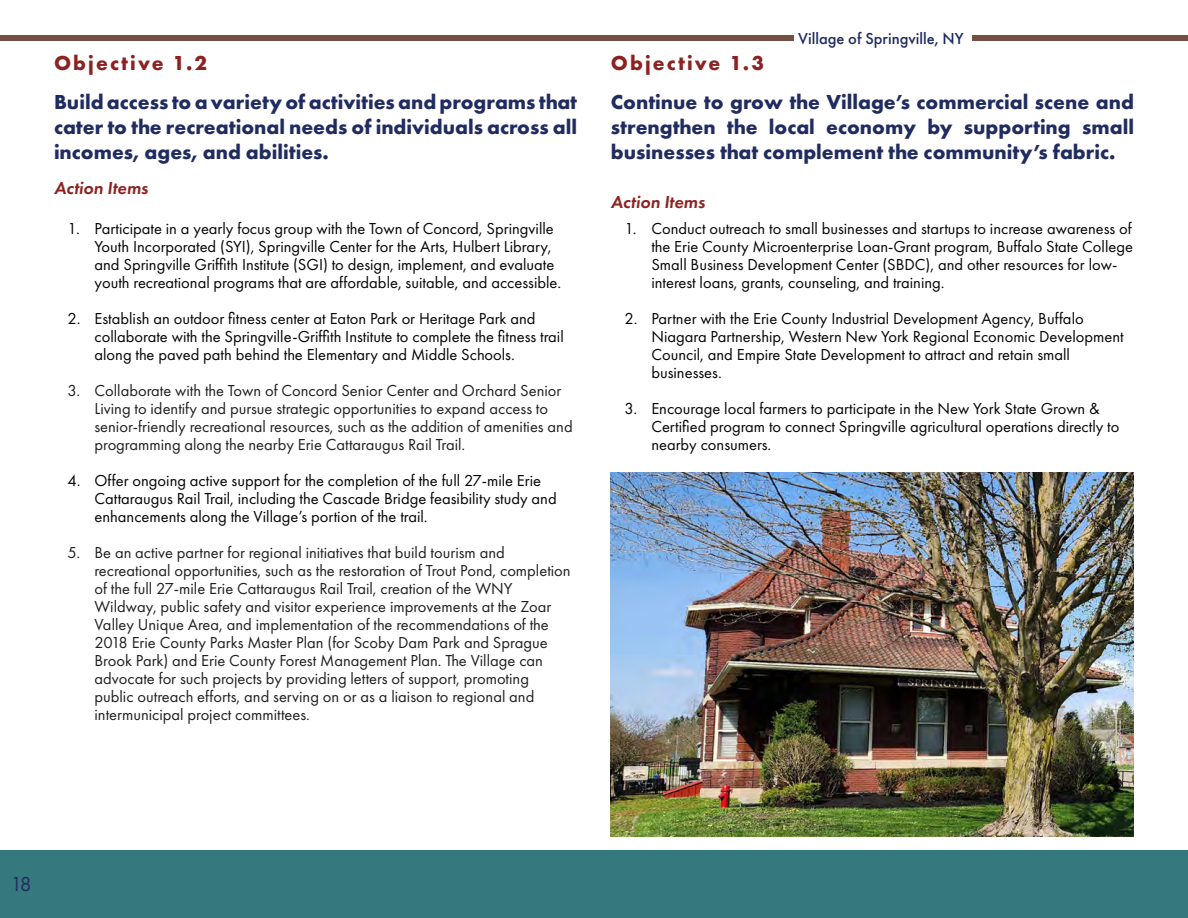
<style>
.page{position:relative;width:1188px;height:918px;background:#fff}
.page>*{position:absolute;margin:0;border:0;box-sizing:border-box;transform-origin:0 0}
.Sub-Header{font:700 21px/25.2px "Futura PT";color:#202c5f;text-align:justify}
.Section_Header__TOC{font:700 21px/25.2px "Futura PT";color:#202c5f;text-align:justify}
.Sub-Header-2{font:700 21px "Futura PT";letter-spacing:.1em;color:#8d2222}
.t1{font:21px "Futura PT";color:#202c5f}
.Sub-Header_2{font:italic 600 18px "Futura PT";color:#8d2222}
.t2{font:16.5px/18px "Futura PT";color:#040503}
.t3{font:16.5px/18px "Futura PT";color:#231f20}
.t4{font:500 16.5px "Futura PT";color:#202c5f}
</style>
<div class="page">
<img style="left:611px;top:472px;width:523px;height:365px">
<div style="left:0;top:36px;width:794px;height:5px;background:#754f44"></div>
<div style="left:973px;top:36px;width:215px;height:5px;background:#754f44"></div>
<div style="left:0;top:850px;width:1188px;height:68px;background:#35787e"></div>
<p class="Sub-Header-2" style="left:54px;top:49px;width:155px">Objective 1.2</p>
<p class="Section_Header__TOC" style="left:54px;top:89px;width:525px">Build access to a variety of activities and programs that cater to the recreational needs of individuals across all incomes, ages, and abilities.</p>
<p class="Sub-Header_2" style="left:54px;top:177px;width:96px">Action Items</p>
<p class="t2" style="left:94px;top:219px;width:468px;text-indent:-27px">1. Participate in a yearly focus group with the Town of Concord, Springville Youth Incorporated (SYI), Springville Center for the Arts, Hulbert Library, and Springville Griffith Institute (SGI) to design, implement, and evaluate youth recreational programs that are affordable, suitable, and accessible.</p>
<p class="t2" style="left:94px;top:309px;width:471px;text-indent:-27px">2. Establish an outdoor fitness center at Eaton Park or Heritage Park and collaborate with the Springville-Griffith Institute to complete the fitness trail along the paved path behind the Elementary and Middle Schools.</p>
<p class="t3" style="left:94px;top:381px;width:480px;text-indent:-27px">3. Collaborate with the Town of Concord Senior Center and Orchard Senior Living to identify and pursue strategic opportunities to expand access to senior-friendly recreational resources, such as the addition of amenities and programming along the nearby Erie Cattaraugus Rail Trail.</p>
<p class="t2" style="left:94px;top:471px;width:464px;text-indent:-27px">4. Offer ongoing active support for the completion of the full 27-mile Erie<br>Cattaraugus Rail Trail, including the Cascade Bridge feasibility study and enhancements along the Village’s portion of the trail.</p>
<p class="t3" style="left:94px;top:543px;width:478px;text-indent:-27px">5. Be an active partner for regional initiatives that build tourism and recreational opportunities, such as the restoration of Trout Pond, completion of the full 27-mile Erie Cattaraugus Rail Trail, creation of the WNY Wildway, public safety and visitor experience improvements at the Zoar Valley Unique Area, and implementation of the recommendations of the 2018 Erie County Parks Master Plan (for Scoby Dam Park and Sprague Brook Park) and Erie County Forest Management Plan. The Village can advocate for such projects by providing letters of support, promoting public outreach efforts, and serving on or as a liaison to regional and intermunicipal project committees.</p>
<p class="t4" style="left:798px;top:28px;width:167px">Village of Springville, NY</p>
<p class="Sub-Header-2" style="left:611px;top:49px;width:155px">Objective 1.3</p>
<p class="Sub-Header" style="left:611px;top:89px;width:525px">Continue to grow the Village’s commercial scene and strengthen the local economy by supporting small businesses that complement the community’s fabric.</p>
<p class="Sub-Header_2" style="left:611px;top:190px;width:96px">Action Items</p>
<p class="t2" style="left:651px;top:219px;width:483px;text-indent:-27px">1. Conduct outreach to small businesses and startups to increase awareness of the Erie County Microenterprise Loan-Grant program, Buffalo State College Small Business Development Center (SBDC), and other resources for low&shy;interest loans, grants, counseling, and training.</p>
<p class="t2" style="left:651px;top:309px;width:474px;text-indent:-27px">2. Partner with the Erie County Industrial Development Agency, Buffalo Niagara Partnership, Western New York Regional Economic Development Council, and Empire State Development to attract and retain small businesses.</p>
<p class="t2" style="left:651px;top:399px;width:470px;text-indent:-27px">3. Encourage local farmers to participate in the New York State Grown &amp;<br>Certified program to connect Springville agricultural operations directly to nearby consumers.</p>
<p class="t1" style="left:10px;top:872px;width:23px">18</p>
</div>
